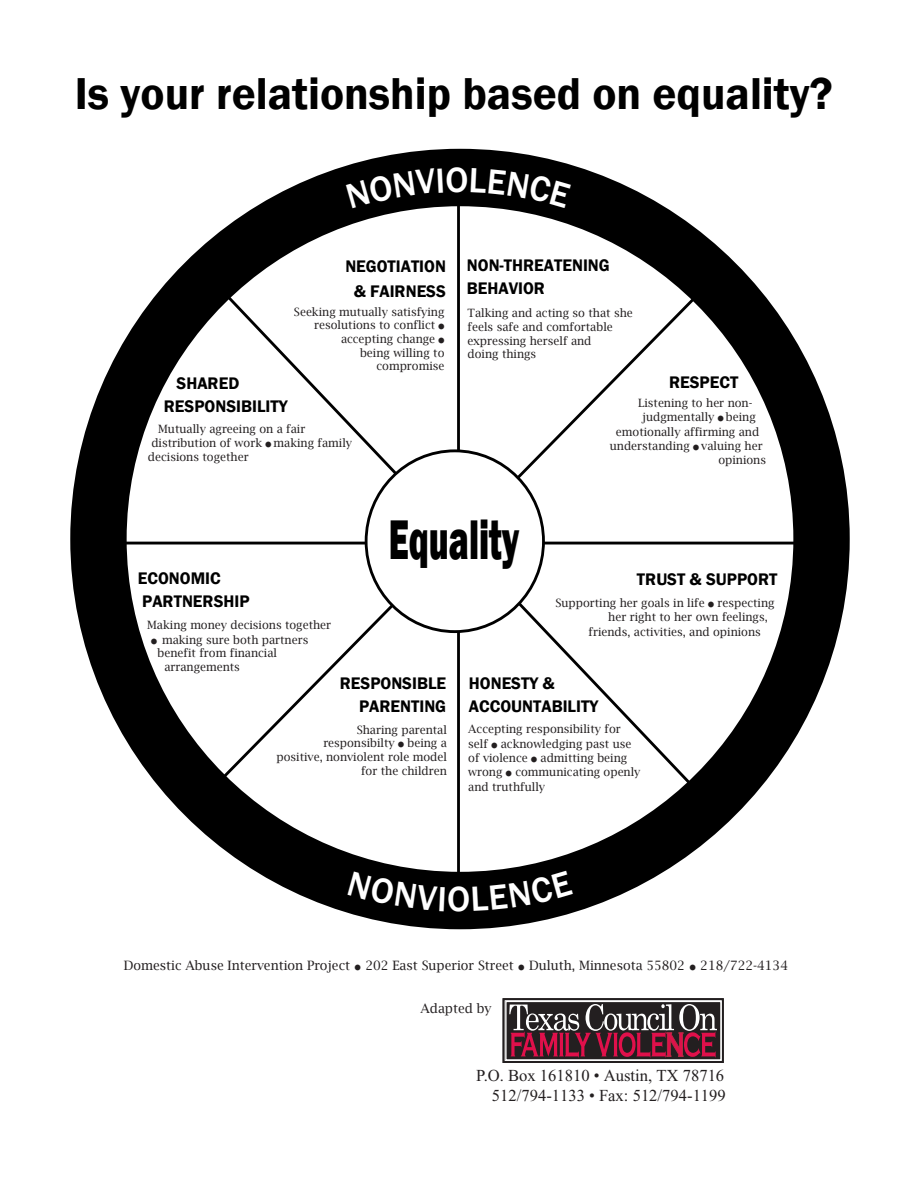
<style>
.page{position:relative;width:918px;height:1188px;background:#fff}
.page>*{position:absolute;margin:0;border:0;box-sizing:border-box;transform-origin:0 0}
.t1{font:800 57.45px "Franklin Gothic";color:#000;scale:.59 1}
.t2{font:45.9px "Franklin Gothic Demi";color:#000}
.t3{font:500 35.85px "Franklin Gothic";color:#fff}
.t4{font:17.25px/23px "Franklin Gothic Demi";color:#000}
.t5{font:16.8px/20.1px "Times New Roman";color:#231f20;text-align:right}
.t6{font:12.9px "Lucida Bright";color:#231f20}
.t7{font:11.55px/13.6px "Lucida Bright";color:#231f20}
.s1{font-family:"Abacus Two S Si";font-size:7.2px}
</style>
<div class="page">
<hr style="left:457px;top:199px;width:3px;height:681px;background:#000">
<hr style="left:114px;top:542px;width:691px;height:2px;background:#000">
<svg style="left:204px;top:293px;width:495px;height:504px"></svg>
<svg style="left:213px;top:281px;width:481px;height:507px"></svg>
<div style="left:366px;top:451px;width:177px;height:181px;background:#fff;border-radius:50%"></div>
<div style="left:70px;top:149px;width:780px;height:780px;border:57px solid #000;border-radius:50%"></div>
<div style="left:503px;top:998px;width:221px;height:65px;border:2px solid #231f20"></div>
<div style="left:506px;top:1001px;width:215px;height:59px;background:#231f20"></div>
<div style="left:505px;top:1001px;width:217px;height:60px;border:1px solid #fff"></div>
<svg style="left:509px;top:1004px;width:208px;height:54px"></svg>
<div style="left:346px;top:168px;width:97px;height:41px;background:#000"></div>
<div style="left:471px;top:168px;width:100px;height:40px;background:#000"></div>
<div style="left:348px;top:871px;width:97px;height:40px;background:#000"></div>
<div style="left:473px;top:871px;width:100px;height:40px;background:#000"></div>
<h2 class="t2" style="left:75px;top:66px;width:759px">Is your relationship based on equality?</h2>
<h3 class="t3" style="left:445px;top:158px;width:25px">O</h3>
<h3 class="t4" style="left:467px;top:254px;width:144px">NON-THREATENING<br>BEHAVIOR</h3>
<h3 class="t4" style="left:345px;top:254px;width:102px;line-height:25.2px;text-align:center">NEGOTIATION &amp; FAIRNESS</h3>
<p class="t7" style="left:294px;top:305px;width:152px;text-align:right">Seeking mutually satisfying resolutions to conflict <span class="s1">V </span>accepting change <span class="s1">V<br></span>being willing to compromise</p>
<p class="t7" style="left:468px;top:306px;width:167px">Talking and acting so that she feels safe and comfortable expressing herself and<br>doing things</p>
<h3 class="t4" style="left:164px;top:372px;width:125px;text-indent:13px">SHARED<br>RESPONSIBILITY</h3>
<p class="t7" style="left:148px;top:422px;width:206px;text-indent:10px">Mutually agreeing on a fair distribution of work <span class="s1">V</span> making family decisions together</p>
<h3 class="t4" style="left:138px;top:567px;width:113px">ECONOMIC<br>PARTNERSHIP</h3>
<p class="t7" style="left:147px;top:618px;width:185px">Making money decisions together</p>
<p class="t7" style="left:151px;top:633px;width:159px"><span class="s1">V</span> making sure both partners</p>
<p class="t7" style="left:158px;top:646px;width:121px">benefit from financial</p>
<p class="t7" style="left:164px;top:660px;width:77px">arrangements</p>
<h1 class="t1" style="left:389px;top:502px;width:223px">Equality</h1>
<h3 class="t4" style="left:669px;top:370px;width:71px">RESPECT</h3>
<p class="t7" style="left:638px;top:396px;width:116px">Listening to her non-</p>
<p class="t7" style="left:642px;top:410px;width:115px">judgmentally <span class="s1">V</span> being</p>
<p class="t7" style="left:616px;top:425px;width:145px">emotionally affirming and</p>
<p class="t7" style="left:610px;top:439px;width:154px">understanding <span class="s1">V</span> valuing her</p>
<p class="t7" style="left:718px;top:453px;width:49px">opinions</p>
<h3 class="t4" style="left:637px;top:568px;width:142px">TRUST &amp; SUPPORT</h3>
<p class="t7" style="left:555px;top:596px;width:221px">Supporting her goals in life <span class="s1">V</span> respecting</p>
<p class="t7" style="left:608px;top:610px;width:161px">her right to her own feelings,</p>
<p class="t7" style="left:589px;top:625px;width:174px">friends, activities, and opinions</p>
<h3 class="t4" style="left:340px;top:672px;width:108px;text-align:right">RESPONSIBLE<br>PARENTING</h3>
<p class="t7" style="left:277px;top:723px;width:172px;text-align:right">Sharing parental<br>responsibilty <span class="s1">V</span> being a positive, nonviolent role model for the children</p>
<h3 class="t4" style="left:469px;top:672px;width:131px">HONESTY &amp;<br>ACCOUNTABILITY</h3>
<p class="t7" style="left:468px;top:722px;width:174px;line-height:14.4px">Accepting responsibility for self <span class="s1">V</span> acknowledging past use of violence <span class="s1">V</span> admitting being wrong <span class="s1">V</span> communicating openly and truthfully</p>
<h3 class="t3" style="left:447px;top:877px;width:25px">O</h3>
<p class="t6" style="left:124px;top:958px;width:666px">Domestic Abuse Intervention Project <span class="s1">V</span> 202 East Superior Street <span class="s1">V</span> Duluth, Minnesota 55802 <span class="s1">V</span> 218/722-4134</p>
<p class="t6" style="left:420px;top:1001px;width:73px">Adapted by</p>
<h3 class="t5" style="left:476px;top:1066px;width:251px">P.O. Box 161810 • Austin, TX 78716<br>512/794-1133 • Fax: 512/794-1199</h3>
</div>
